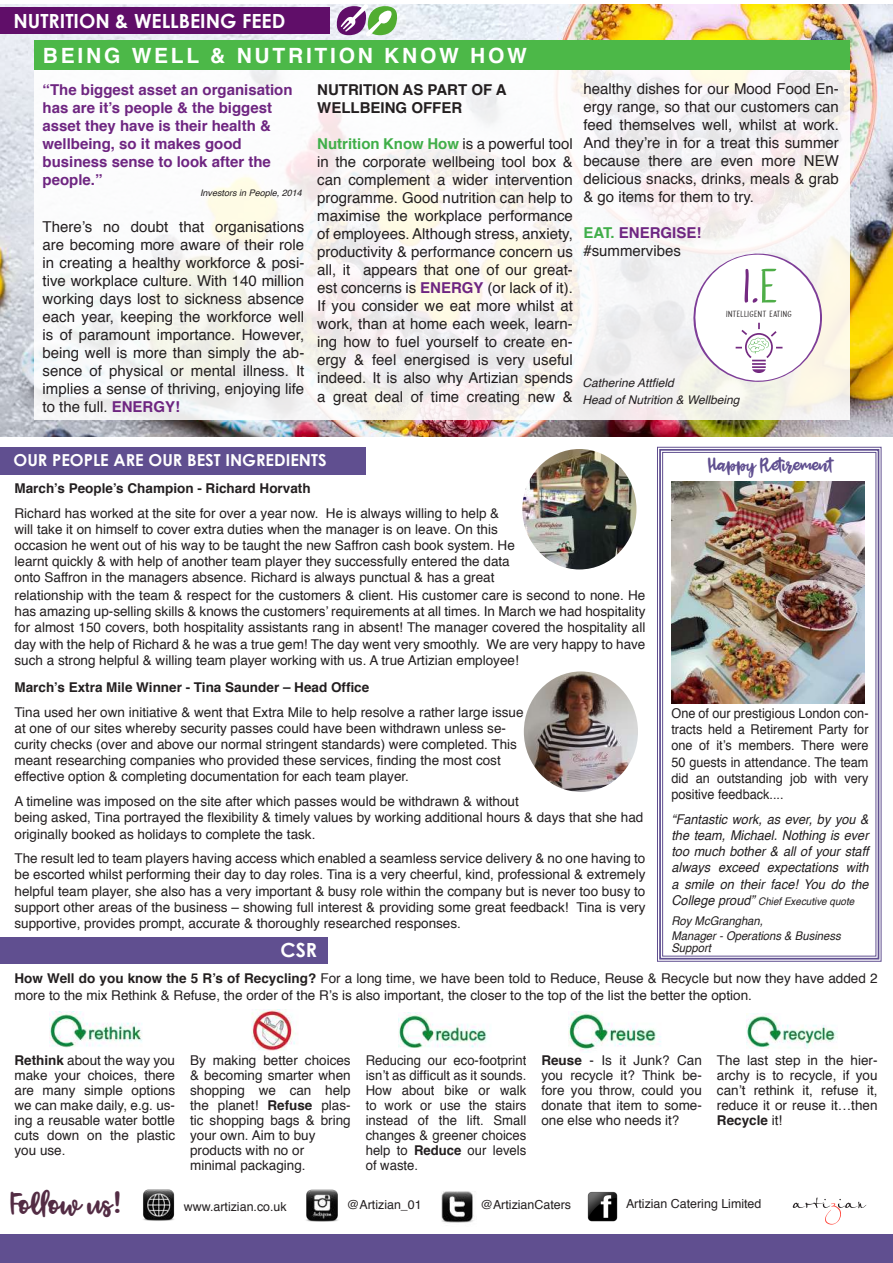
<style>
.page{position:relative;width:893px;height:1263px;background:#fff}
.page>*{position:absolute;margin:0;border:0;box-sizing:border-box;transform-origin:0 0}
.t1{font:53.25px "Bublinathe Dog";color:#742a81}
.t2{font:29.7px "Jenthill";color:#532c44}
.t3{font:700 21px "Helvetica";letter-spacing:.13em;color:#fff}
.t4{font:700 19.5px "Century Gothic";color:#fff}
.t5{font:18px "Jenthill";letter-spacing:-.005em;color:#604f90}
.t6{font:700 16.5px "Century Gothic";color:#fff}
.t7{font:15px/18px "Helvetica";color:#231f20;text-align:justify}
.t8{font:700 15px/18px "Helvetica";color:#6e2581}
.t9{font:700 15px/18px "Helvetica";color:#231f20}
.t10{font:13.5px/15px "Helvetica";color:#231f20;text-align:justify}
.t11{font:13.5px/16.2px "Helvetica";color:#231f20;text-align:justify;scale:.94 1}
.t12{font:italic 13.5px/16.2px "Helvetica";color:#231f20;text-align:justify;scale:.94 1}
.t13{font:700 13.5px "Helvetica";color:#231f20}
.t14{font:12.45px "Helvetica";color:#231f20}
.t15{font:italic 12px/14.5px "Helvetica";color:#231f20;scale:.94 1}
.t16{font:italic 12px/16.2px "Helvetica";color:#231f20}
.t17{font:italic 10.5px "Helvetica";color:#231f20;scale:.94 1}
.t18{font:9.9px "Bublinathe Dog";letter-spacing:.04em;color:#231f20}
.t19{font:italic 9px "Helvetica";color:#231f20}
.s1{font-weight:700;color:#6e2581}
.s2{font-weight:700;color:#40ae49}
.s3{color:#4ead47}
.s4{font-size:13.5px}
.s5{font-weight:700}
.s6{font-family:"Arial Rounded MT Bold"}
</style>
<div class="page">
<img style="left:0;top:4px;width:893px;height:433px">
<svg style="left:793px;top:1197px;width:74px;height:27px"></svg>
<div style="left:0;top:8px;width:329px;height:26px;background:#600e69"></div>
<svg style="left:337px;top:4px;width:60px;height:32px"></svg>
<div style="left:0;top:447px;width:366px;height:28px;background:#604f90"></div>
<div style="left:0;top:937px;width:328px;height:26px;background:#604f90"></div>
<svg style="left:34px;top:70px;width:816px;height:350px;fill:#faf8f6"></svg>
<div style="left:34px;top:40px;width:816px;height:30px;background:#4cb848"></div>
<svg style="left:688px;top:248px;width:134px;height:138px"></svg>
<img style="left:143px;top:1189px;width:32px;height:32px">
<img style="left:441px;top:1191px;width:33px;height:32px">
<img style="left:306px;top:1189px;width:32px;height:33px">
<img style="left:587px;top:1191px;width:31px;height:31px">
<div style="left:0;top:1235px;width:893px;height:28px;background:#604f90"></div>
<svg style="left:657px;top:446px;width:225px;height:516px"></svg>
<div style="left:659px;top:449px;width:220px;height:510px;border:2px solid #604f90"></div>
<div style="left:662px;top:452px;width:214px;height:504px;border:1px solid #604f90"></div>
<img style="left:522px;top:449px;width:114px;height:120px">
<img style="left:524px;top:671px;width:114px;height:121px">
<img style="left:671px;top:481px;width:193px;height:222px">
<img style="left:49px;top:1012px;width:93px;height:35px">
<img style="left:251px;top:1010px;width:45px;height:40px">
<img style="left:399px;top:1012px;width:88px;height:35px">
<img style="left:746px;top:1014px;width:92px;height:35px">
<img style="left:568px;top:1012px;width:93px;height:40px">
<h3 class="t4" style="left:14px;top:9px;width:273px">NUTRITION &amp; WELLBEING FEED</h3>
<h3 class="t3" style="left:43px;top:38px;width:486px">BEING WELL &amp; NUTRITION KNOW HOW</h3>
<p class="t8" style="left:43px;top:81px;width:252px">“The biggest asset an organisation has are it’s people &amp; the biggest asset they have is their health &amp; wellbeing, so it makes good business sense to look after the people.”</p>
<p class="t19" style="left:200px;top:186px;width:103px">Investors in People, 2014</p>
<p class="t7" style="left:43px;top:218px;width:263px">There’s no doubt that organisations are becoming more aware of their role in creating a healthy workforce &amp; posi&shy;tive workplace culture. With 140 million working days lost to sickness absence each year, keeping the workforce well is of paramount importance. However, being well is more than simply the ab&shy;sence of physical or mental illness. It implies a sense of thriving, enjoying life to the full. <span class="s1">ENERGY!</span></p>
<p class="t9" style="left:317px;top:81px;width:191px">NUTRITION AS PART OF A<br>WELLBEING OFFER</p>
<p class="t7" style="left:317px;top:136px;width:257px"><span class="s2">Nutrition Know How</span> is a powerful tool in the corporate wellbeing tool box &amp; can complement a wider intervention programme. Good nutrition can help to maximise the workplace performance of employees. Although stress, anxiety, productivity &amp; performance concern us all, it appears that one of our great&shy;est concerns is <span class="s1">ENERGY</span> (or lack of it).<br>If you consider we eat more whilst at work, than at home each week, learn&shy;ing how to fuel yourself to create en&shy;ergy &amp; feel energised is very useful indeed. It is also why Artizian spends a great deal of time creating new &amp;</p>
<p class="t7" style="left:583px;top:80px;width:257px">healthy dishes for our Mood Food En&shy;ergy range, so that our customers can feed themselves well, whilst at work.<br>And they’re in for a treat this summer because there are even more NEW delicious snacks, drinks, meals &amp; grab &amp; go items for them to try.</p>
<p class="t7" style="left:583px;top:224px;width:120px"><span class="s2">EAT.</span> <span class="s1">ENERGISE! </span>#summervibes</p>
<h1 class="t1" style="left:742px;top:254px;width:37px">I.<span class="s3">E</span></h1>
<p class="t18" style="left:726px;top:308px;width:67px">INTELLIGENT EATING</p>
<p class="t16" style="left:582px;top:375px;width:159px">Catherine Attfield<br>Head of Nutrition &amp; Wellbeing</p>
<p class="t6" style="left:14px;top:450px;width:315px">OUR PEOPLE ARE OUR BEST INGREDIENTS</p>
<h3 class="t5" style="left:708px;top:454px;width:126px">Happy Retirement</h3>
<p class="t13" style="left:15px;top:477px;width:298px">March’s People’s Champion - Richard Horvath</p>
<p class="t10" style="left:15px;top:505px;width:502px;line-height:16.2px;text-align:left">Richard has worked at the site for over a year now. He is always willing to help &amp; will take it on himself to cover extra duties when the manager is on leave. On this occasion he went out of his way to be taught the new Saffron cash book system. He learnt quickly &amp; with help of another team player they successfully entered the data onto Saffron in the managers absence. Richard is always punctual &amp; has a great</p>
<p class="t10" style="left:15px;top:587px;width:632px;line-height:16.2px">relationship with the team &amp; respect for the customers &amp; client. His customer care is second to none. He has amazing up-selling skills &amp; knows the customers’ requirements at all times. In March we had hospitality for almost 150 covers, both hospitality assistants rang in absent! The manager covered the hospitality all day with the help of Richard &amp; he was a true gem! The day went very smoothly. We are very happy to have such a strong helpful &amp; willing team player working with us. A true Artizian employee!</p>
<p class="t13" style="left:15px;top:676px;width:356px">March’s Extra Mile Winner - Tina Saunder – Head Office</p>
<p class="t10" style="left:15px;top:704px;width:510px;line-height:16.2px;text-align:left">Tina used her own initiative &amp; went that Extra Mile to help resolve a rather large issue at one of our sites whereby security passes could have been withdrawn unless se&shy;curity checks (over and above our normal stringent standards) were completed. This meant researching companies who provided these services, finding the most cost effective option &amp; completing documentation for each team player.</p>
<p class="t10" style="left:15px;top:794px;width:630px;line-height:16.2px;text-align:left">A timeline was imposed on the site after which passes would be withdrawn &amp; without<br>being asked, Tina portrayed the flexibility &amp; timely values by working additional hours &amp; days that she had originally booked as holidays to complete the task.</p>
<p class="t10" style="left:15px;top:851px;width:632px;line-height:16.2px">The result led to team players having access which enabled a seamless service delivery &amp; no one having to be escorted whilst performing their day to day roles. Tina is a very cheerful, kind, professional &amp; extremely helpful team player, she also has a very important &amp; busy role within the company but is never too busy to support other areas of the business – showing full interest &amp; providing some great feedback! Tina is very supportive, provides prompt, accurate &amp; thoroughly researched responses.</p>
<h3 class="t4" style="left:281px;top:937px;width:38px">CSR</h3>
<p class="t11" style="left:671px;top:705px;width:211px">One of our prestigious London con&shy;tracts held a Retirement Party for one of it’s members. There were 50 guests in attendance. The team did an outstanding job with very positive feedback....</p>
<p class="t12" style="left:671px;top:811px;width:211px">“Fantastic work, as ever, by you &amp; the team, Michael. Nothing is ever too much bother &amp; all of your staff always exceed expectations with a smile on their face! You do the</p>
<p class="t17" style="left:671px;top:893px;width:196px"><span class="s4">College proud”</span> Chief Executive quote</p>
<p class="t15" style="left:671px;top:914px;width:182px">Roy McGranghan,<br>Manager - Operations &amp; Business</p>
<p class="t15" style="left:671px;top:940px;width:44px">Support</p>
<p class="t10" style="left:15px;top:970px;width:865px;line-height:17.2px"><span class="s5">How Well do you know the 5 R’s of Recycling?</span> For a long time, we have been told to Reduce, Reuse &amp; Recycle but now they have added 2 more to the mix Rethink &amp; Refuse, the order of the R’s is also important, the closer to the top of the list the better the option.</p>
<p class="t10" style="left:15px;top:1053px;width:162px"><span class="s5">Rethink</span> about the way you make your choices, there are many simple options we can make daily, e.g. us&shy;ing a reusable water bottle cuts down on the plastic you use.</p>
<p class="t10" style="left:190px;top:1053px;width:162px;text-align:left">By making better choices &amp; becoming smarter when shopping we can help the planet! <span class="s5">Refuse</span> plas&shy;tic shopping bags &amp; bring your own. Aim to buy products with no or minimal packaging.</p>
<p class="t10" style="left:366px;top:1053px;width:162px">Reducing our eco-footprint isn’t as difficult as it sounds.<br>How about bike or walk to work or use the stairs instead of the lift. Small changes &amp; greener choices help to <span class="s5">Reduce</span> our levels of waste.</p>
<p class="t10" style="left:541px;top:1053px;width:162px"><span class="s5">Reuse</span> - Is it Junk? Can you recycle it? Think be&shy;fore you throw, could you donate that item to some&shy;one else who needs it?</p>
<p class="t10" style="left:717px;top:1053px;width:162px">The last step in the hier&shy;archy is to recycle, if you can’t rethink it, refuse it, reduce it or reuse it…then <span class="s5">Recycle</span> it!</p>
<h2 class="t2" style="left:10px;top:1185px;width:114px">Follow us<span class="s6">!</span></h2>
<p class="t14" style="left:184px;top:1197px;width:104px">www.artizian.co.uk</p>
<p class="t14" style="left:347px;top:1195px;width:76px">@Artizian_01</p>
<p class="t14" style="left:480px;top:1195px;width:92px">@ArtizianCaters</p>
<p class="t14" style="left:626px;top:1194px;width:137px">Artizian Catering Limited</p>
</div>
